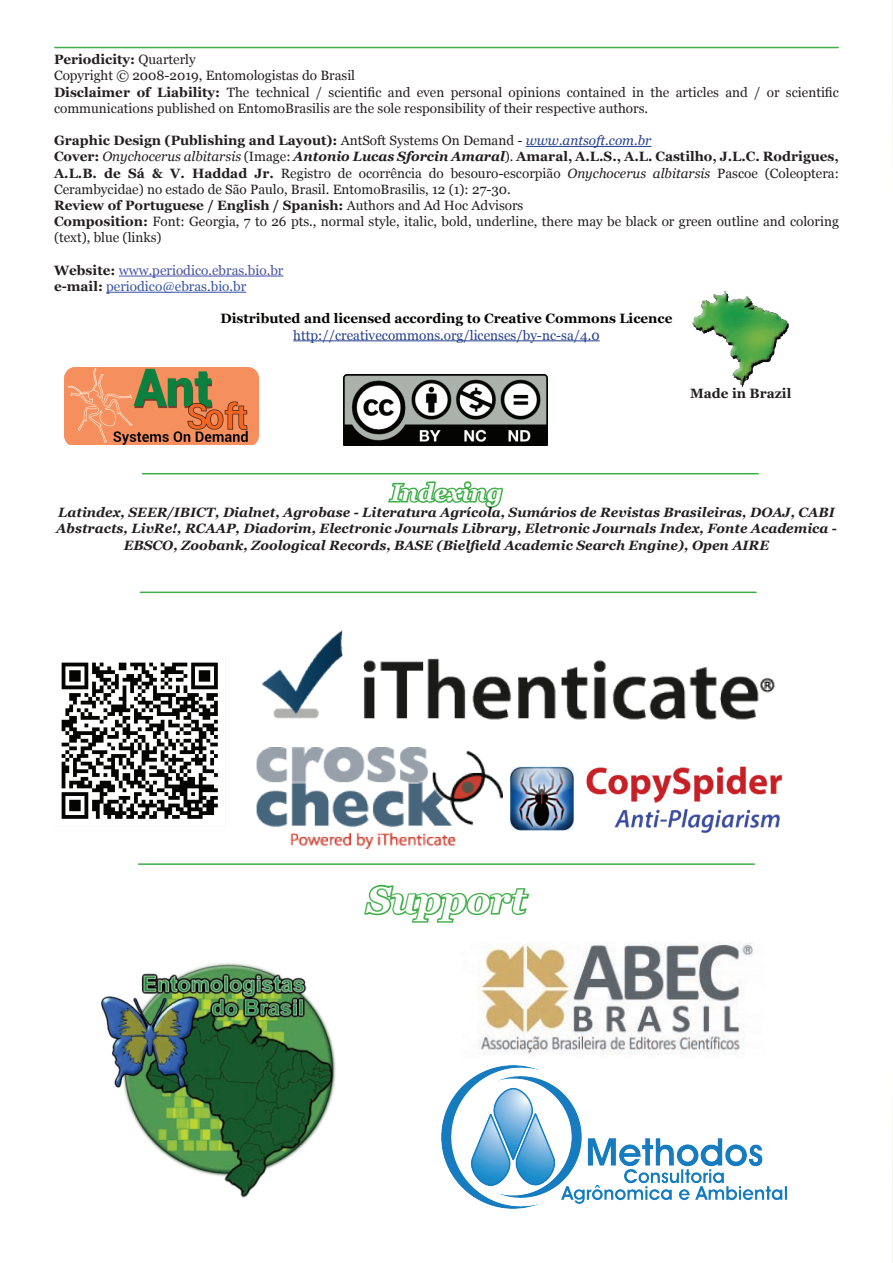
<style>
.page{position:relative;width:893px;height:1263px;background:#fff}
.page>*{position:absolute;margin:0;border:0;box-sizing:border-box;transform-origin:0 0}
.Subtitulo_Sumario{font:italic 700 37.5px "Georgia";color:#fff}
.Subtitulo_Sumario-2{font:italic 700 24px "Georgia";color:#fff}
.t1{font:13.5px/16.2px "Georgia";color:#231f20}
.t2{font:italic 700 13.5px/16.2px "Georgia";color:#231f20;text-align:center}
.t3{font:700 13.5px "Georgia";color:#231f20}
.t4{font:700 13.5px "Georgia";color:#040503}
.t5{font:13.5px "Georgia";color:#253f8e}
.t6{font:13.5px "Georgia";color:#4652a3}
.t7{font:13.5px "Georgia";color:#3853a3}
.s1{font-weight:400}
.s2{font-weight:700}
.s3{font-weight:400;font-style:italic;color:#253f8e}
.s4{font-style:italic}
.s5{font-weight:700;font-style:italic}
.s6{font-weight:700;color:#231f20}
</style>
<div class="page">
<img style="left:892px;top:1110px;width:1px;height:153px">
<img style="left:892px;top:0;width:1px;height:153px">
<hr style="left:526px;top:146px;width:125px;height:1px;background:#253f8e">
<hr style="left:119px;top:276px;width:164px;height:1px;background:#4652a3">
<hr style="left:106px;top:292px;width:140px;height:1px;background:#3853a3">
<hr style="left:293px;top:340px;width:307px;height:1px;background:#253f8e">
<img style="left:693px;top:291px;width:96px;height:96px">
<hr style="left:55px;top:47px;width:783px;height:1px;background:#40ae49">
<svg style="left:364px;top:884px;width:165px;height:39px"></svg>
<svg style="left:386px;top:474px;width:119px;height:34px"></svg>
<hr style="left:139px;top:863px;width:615px;height:2px;background:#40ae49">
<hr style="left:142px;top:473px;width:616px;height:1px;background:#40ae49">
<img style="left:61px;top:662px;width:157px;height:157px">
<img style="left:510px;top:766px;width:272px;height:67px">
<hr style="left:140px;top:592px;width:616px;height:1px;background:#40ae49">
<img style="left:101px;top:963px;width:235px;height:235px">
<img style="left:343px;top:374px;width:204px;height:72px">
<img style="left:441px;top:1065px;width:346px;height:144px">
<img style="left:261px;top:630px;width:514px;height:90px">
<img style="left:477px;top:943px;width:277px;height:112px">
<img style="left:256px;top:747px;width:246px;height:102px">
<img style="left:64px;top:368px;width:194px;height:76px">
<p class="t3" style="left:54px;top:51px;width:143px">Periodicity: <span class="s1">Quarterly</span></p>
<p class="t1" style="left:54px;top:68px;width:303px">Copyright © 2008-2019, Entomologistas do Brasil</p>
<p class="t1" style="left:54px;top:84px;width:786px"><span class="s2">Disclaimer of Liability:</span> The technical / scientific and even personal opinions contained in the articles and / or scientific communications published on EntomoBrasilis are the sole responsibility of their respective authors.</p>
<p class="t3" style="left:54px;top:132px;width:599px">Graphic Design (Publishing and Layout): <span class="s1">AntSoft Systems On Demand -</span> <span class="s3">www.antsoft.com.br</span></p>
<p class="t1" style="left:54px;top:149px;width:786px;text-align:justify"><span class="s2">Cover:</span> <span class="s4">Onychocerus albitarsis</span> (Image: <span class="s5">Antonio Lucas Sforcin Amaral</span>). <span class="s2">Amaral, A.L.S., A.L. Castilho, J.L.C. Rodrigues, A.L.B. de Sá &amp; V. Haddad Jr.</span> Registro de ocorrência do besouro-escorpião <span class="s4">Onychocerus albitarsis</span> Pascoe (Coleoptera:<br>Cerambycidae) no estado de São Paulo, Brasil. EntomoBrasilis, 12 (1): 27-30.</p>
<p class="t3" style="left:54px;top:197px;width:471px">Review of Portuguese / English / Spanish: <span class="s1">Authors and Ad Hoc Advisors</span></p>
<p class="t1" style="left:54px;top:214px;width:786px"><span class="s2">Composition:</span> Font: Georgia, 7 to 26 pts., normal style, italic, bold, underline, there may be black or green outline and coloring (text), blue (links)</p>
<p class="t6" style="left:54px;top:262px;width:231px"><span class="s6">Website:</span> www.periodico.ebras.bio.br</p>
<p class="t7" style="left:54px;top:278px;width:194px"><span class="s6">e-mail:</span> periodico@ebras.bio.br</p>
<p class="t4" style="left:221px;top:310px;width:453px">Distributed and licensed according to Creative Commons Licence</p>
<p class="t5" style="left:293px;top:327px;width:308px">http://creativecommons.org/licenses/by-nc-sa/4.0</p>
<p class="t3" style="left:690px;top:385px;width:103px">Made in Brazil</p>
<p class="Subtitulo_Sumario-2" style="left:391px;top:477px;width:113px">Indexing</p>
<p class="t2" style="left:56px;top:504px;width:782px">Latindex, SEER/IBICT, Dialnet, Agrobase - Literatura Agrícola, Sumários de Revistas Brasileiras, DOAJ, CABI<br>Abstracts, LivRe!, RCAAP, Diadorim, Electronic Journals Library, Eletronic Journals Index, Fonte Academica -<br>EBSCO, Zoobank, Zoological Records, BASE (Bielfield Academic Search Engine), Open AIRE</p>
<p class="Subtitulo_Sumario" style="left:367px;top:876px;width:161px">Support</p>
</div>
